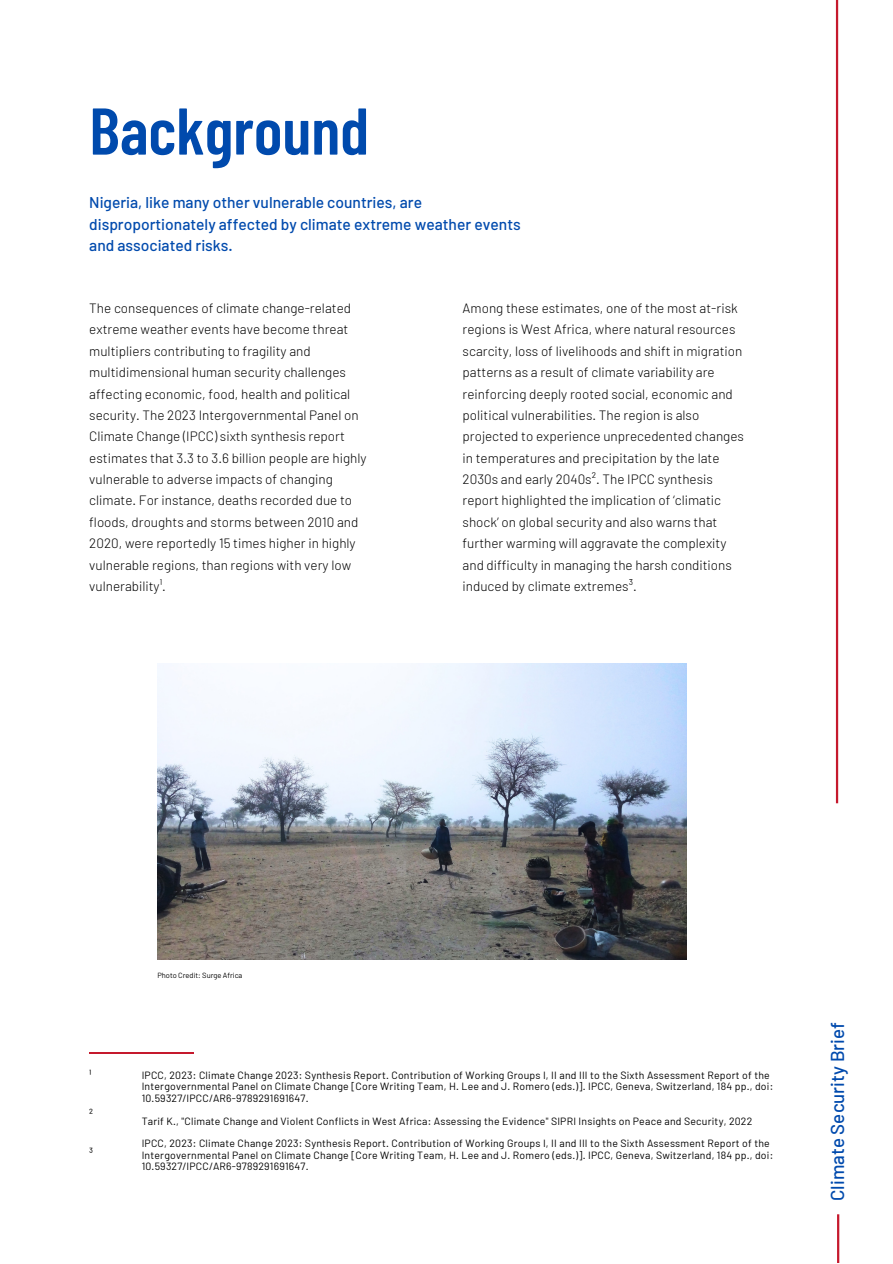
<style>
.page{position:relative;width:893px;height:1264px;background:#fff}
.page>*{position:absolute;margin:0;border:0;box-sizing:border-box;transform-origin:0 0}
.t1{font:600 66px "Barlow Condensed";color:#004aad}
.t2{font:500 18.75px "Barlow";color:#004aad}
.t3{font:500 15.6px/21.5px "Barlow";color:#004aad}
.t4{font:300 13.5px/21.3px "Barlow";color:#000}
.t5{font:12px "Barlow";color:#000}
.t6{font:10.5px/11.4px "Barlow";letter-spacing:.02em;color:#000}
.t7{font:7.5px "Barlow";color:#000}
</style>
<div class="page">
<hr style="left:835px;top:0;width:3px;height:803px;background:#c5192d">
<hr style="left:837px;top:1214px;width:2px;height:48px;background:#c5192d">
<hr style="left:89px;top:1052px;width:105px;height:2px;background:#c5192d">
<img style="left:157px;top:663px;width:529px;height:296px">
<p class="t1" style="left:89px;top:89px;width:281px">Background</p>
<p class="t3" style="left:89px;top:191px;width:433px">Nigeria, like many other vulnerable countries, are disproportionately affected by climate extreme weather events and associated risks.</p>
<p class="t4" style="left:89px;top:297px;width:279px">The consequences of climate change-related extreme weather events have become threat multipliers contributing to fragility and multidimensional human security challenges affecting economic, food, health and political security. The 2023 Intergovernmental Panel on Climate Change (IPCC) sixth synthesis report estimates that 3.3 to 3.6 billion people are highly vulnerable to adverse impacts of changing climate. For instance, deaths recorded due to floods, droughts and storms between 2010 and 2020, were reportedly 15 times higher in highly vulnerable regions, than regions with very low vulnerability¹.</p>
<p class="t4" style="left:462px;top:297px;width:283px">Among these estimates, one of the most at-risk regions is West Africa, where natural resources scarcity, loss of livelihoods and shift in migration patterns as a result of climate variability are reinforcing deeply rooted social, economic and political vulnerabilities. The region is also projected to experience unprecedented changes in temperatures and precipitation by the late 2030s and early 2040s². The IPCC synthesis report highlighted the implication of ‘climatic shock’ on global security and also warns that further warming will aggravate the complexity and difficulty in managing the harsh conditions induced by climate extremes³.</p>
<p class="t5" style="left:89px;top:1068px;width:4px">¹</p>
<p class="t5" style="left:89px;top:1107px;width:5px">²</p>
<p class="t5" style="left:89px;top:1146px;width:5px">³</p>
<p class="t7" style="left:157px;top:970px;width:86px">Photo Credit: Surge Africa</p>
<p class="t6" style="left:142px;top:1069px;width:633px">IPCC, 2023: Climate Change 2023: Synthesis Report. Contribution of Working Groups I, II and III to the Sixth Assessment Report of the<br>Intergovernmental Panel on Climate Change [Core Writing Team, H. Lee and J. Romero (eds.)]. IPCC, Geneva, Switzerland, 184 pp., doi:<br>10.59327/IPCC/AR6-9789291691647.</p>
<p class="t6" style="left:142px;top:1114px;width:612px">Tarif K., "Climate Change and Violent Conflicts in West Africa: Assessing the Evidence" SIPRI Insights on Peace and Security, 2022</p>
<p class="t6" style="left:142px;top:1137px;width:633px">IPCC, 2023: Climate Change 2023: Synthesis Report. Contribution of Working Groups I, II and III to the Sixth Assessment Report of the<br>Intergovernmental Panel on Climate Change [Core Writing Team, H. Lee and J. Romero (eds.)]. IPCC, Geneva, Switzerland, 184 pp., doi:<br>10.59327/IPCC/AR6-9789291691647.</p>
<p class="t2" style="left:825px;top:1200px;width:180px;rotate:-90deg">Climate Security Brief</p>
</div>
